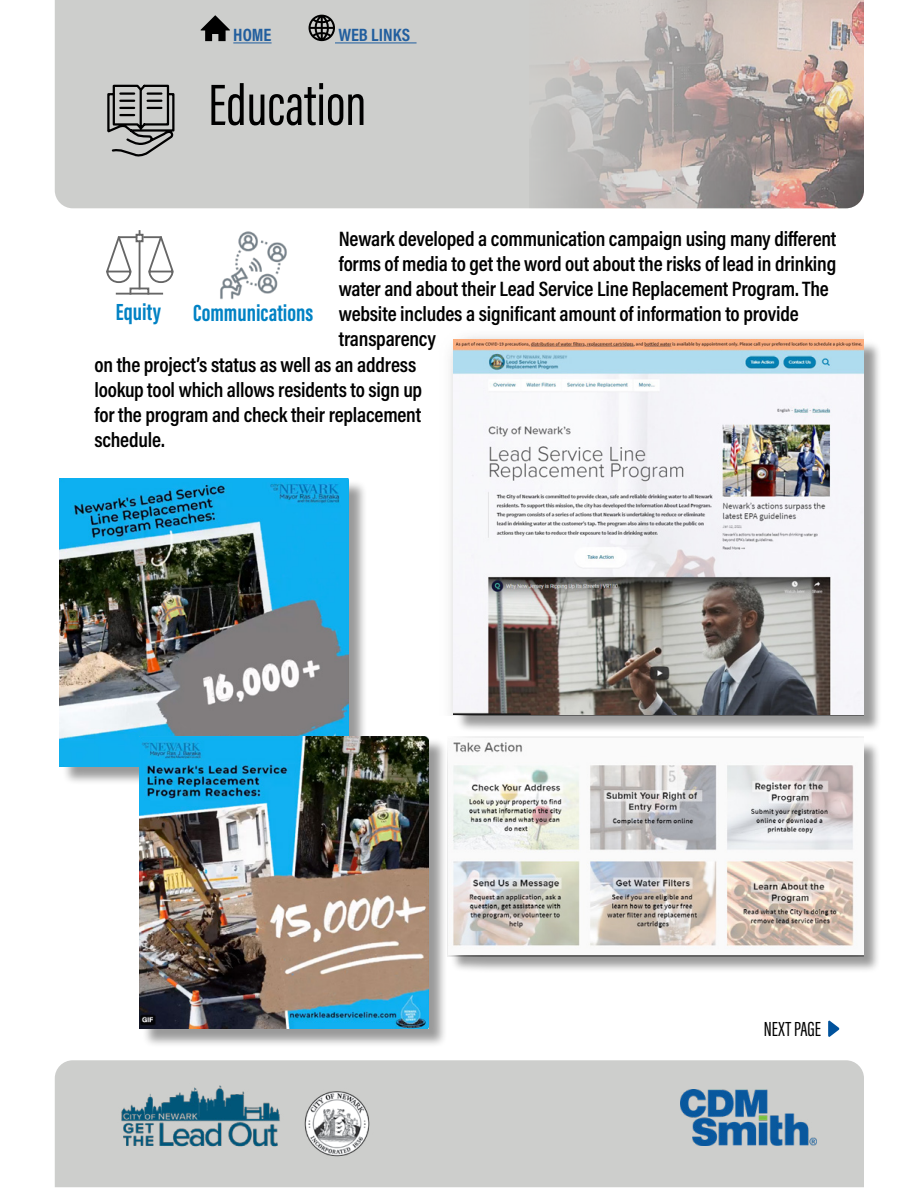
<style>
.page{position:relative;width:918px;height:1188px;background:#fff}
.page>*{position:absolute;margin:0;border:0;box-sizing:border-box;transform-origin:0 0}
.t1{font:60px "Acumin Pro Extra Cond";color:#000}
.t2{font:700 24px "Acumin Pro Extra Cond";color:#0082c4}
.t3{font:600 21px "Acumin Pro Cond";letter-spacing:-.01em;color:#000}
.t4{font:21px "Acumin Pro Extra Cond";letter-spacing:.005em;color:#000}
.t5{font:700 18px "Acumin Pro Cond";color:#215e9e}
</style>
<div class="page">
<div style="left:451px;top:739px;width:430px;height:235px;background:#000;opacity:.4"></div>
<img style="left:448px;top:736px;width:416px;height:220px">
<img style="left:449px;top:739px;width:414px;height:215px">
<div style="left:55px;top:0;width:454px;height:208px;background:#cdcecc"></div>
<img style="left:530px;top:0;width:334px;height:208px">
<div style="left:55px;top:1060px;width:809px;height:127px;background:#cdcecc"></div>
<img style="left:680px;top:1089px;width:136px;height:57px">
<img style="left:117px;top:1082px;width:167px;height:66px">
<svg style="left:106px;top:83px;width:70px;height:76px;background:#969796"></svg>
<img style="left:220px;top:231px;width:67px;height:69px">
<svg style="left:106px;top:230px;width:68px;height:65px"></svg>
<svg style="left:828px;top:1020px;width:11px;height:17px"></svg>
<div style="left:448px;top:336px;width:434px;height:397px;background:#000;opacity:.4"></div>
<img style="left:448px;top:336px;width:416px;height:380px">
<img style="left:454px;top:339px;width:410px;height:376px">
<hr style="left:233px;top:42px;width:39px;height:1px;background:#215e9e">
<hr style="left:335px;top:42px;width:82px;height:1px;background:#215e9e">
<svg style="left:200px;top:15px;width:30px;height:26px"></svg>
<svg style="left:309px;top:15px;width:26px;height:26px"></svg>
<div style="left:62px;top:480px;width:306px;height:305px;background:#000;opacity:.4"></div>
<img style="left:60px;top:478px;width:289px;height:289px">
<div style="left:142px;top:738px;width:306px;height:310px;background:#000;opacity:.4"></div>
<img style="left:140px;top:736px;width:289px;height:293px">
<img style="left:291px;top:1089px;width:93px;height:70px">
<p class="t5" style="left:233px;top:23px;width:40px">HOME</p>
<p class="t5" style="left:338px;top:23px;width:73px">WEB LINKS</p>
<h1 class="t1" style="left:208px;top:69px;width:159px">Education</h1>
<p class="t3" style="left:339px;top:225px;width:499px">Newark developed a communication campaign using many different</p>
<p class="t3" style="left:339px;top:250px;width:499px">forms of media to get the word out about the risks of lead in drinking</p>
<p class="t3" style="left:339px;top:275px;width:492px">water and about their Lead Service Line Replacement Program. The</p>
<p class="t3" style="left:339px;top:300px;width:461px">website includes a significant amount of information to provide</p>
<p class="t3" style="left:339px;top:325px;width:99px">transparency</p>
<p class="t3" style="left:94px;top:351px;width:323px">on the project’s status as well as an address</p>
<p class="t3" style="left:94px;top:376px;width:329px">lookup tool which allows residents to sign up</p>
<p class="t3" style="left:94px;top:401px;width:328px">for the program and check their replacement</p>
<p class="t3" style="left:94px;top:426px;width:72px">schedule.</p>
<p class="t2" style="left:116px;top:297px;width:47px">Equity</p>
<p class="t2" style="left:193px;top:298px;width:122px">Communications</p>
<p class="t4" style="left:764px;top:1017px;width:59px">NEXT PAGE</p>
</div>
